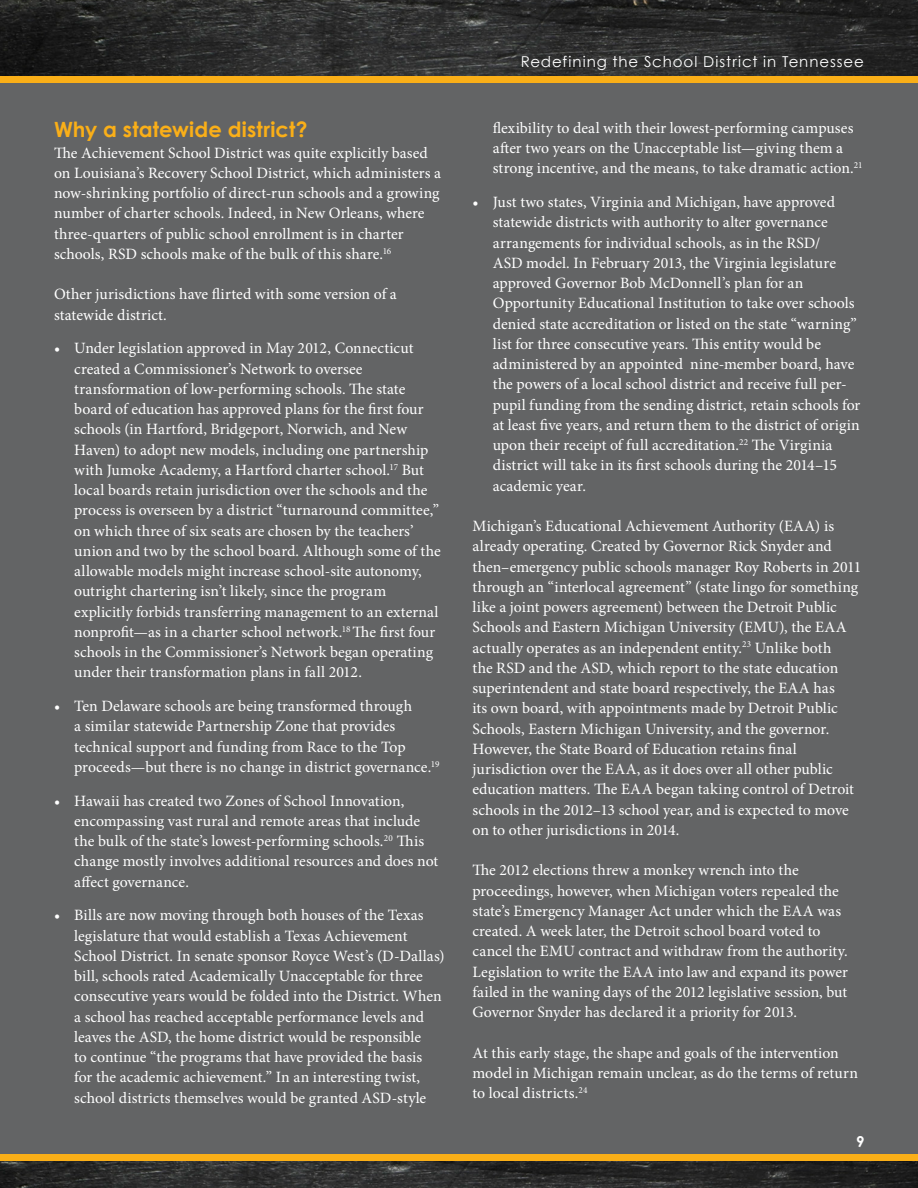
<style>
.page{position:relative;width:918px;height:1188px;background:#fff}
.page>*{position:absolute;margin:0;border:0;box-sizing:border-box;transform-origin:0 0}
.t1{font:700 21px "Century Gothic";letter-spacing:.005em;color:#faaf18}
.t2{font:15.75px/20.2px "Minion Pro";letter-spacing:.005em;color:#fff}
.t3{font:15px "Century Gothic";letter-spacing:.06em;color:#fff}
.t4{font:700 15px "Century Gothic";color:#fff}
</style>
<div class="page">
<div style="left:0;top:83px;width:918px;height:1071px;background:#636465"></div>
<img style="left:0;top:0;width:918px;height:77px">
<img style="left:0;top:1161px;width:918px;height:27px">
<div style="left:0;top:77px;width:918px;height:6px;background:#faaf18"></div>
<div style="left:0;top:1154px;width:918px;height:7px;background:#faaf18"></div>
<p class="t1" style="left:54px;top:116px;width:255px">Why a statewide district?</p>
<p class="t2" style="left:54px;top:142px;width:389px">The Achievement School District was quite explicitly based on Louisiana’s Recovery School District, which administers a now-shrinking portfolio of direct-run schools and a growing number of charter schools. Indeed, in New Orleans, where three-quarters of public school enrollment is in charter schools, RSD schools make of the bulk of this share.<sup>16</sup></p>
<p class="t2" style="left:54px;top:284px;width:344px">Other jurisdictions have flirted with some version of a statewide district.</p>
<p class="t2" style="left:74px;top:338px;width:368px;text-indent:-20px">• Under legislation approved in May 2012, Connecticut created a Commissioner’s Network to oversee transformation of low-performing schools. The state board of education has approved plans for the first four schools (in Hartford, Bridgeport, Norwich, and New Haven) to adopt new models, including one partnership with Jumoke Academy, a Hartford charter school.<sup>17</sup> But local boards retain jurisdiction over the schools and the process is overseen by a district “turnaround committee,” on which three of six seats are chosen by the teachers’ union and two by the school board. Although some of the allowable models might increase school-site autonomy, outright chartering isn’t likely, since the program explicitly forbids transferring management to an external nonprofit—as in a charter school network.<sup>18</sup> The first four schools in the Commissioner’s Network began operating under their transformation plans in fall 2012.</p>
<p class="t2" style="left:74px;top:696px;width:367px;text-indent:-20px">• Ten Delaware schools are being transformed through<br>a similar statewide Partnership Zone that provides technical support and funding from Race to the Top proceeds—but there is no change in district governance.<sup>19</sup></p>
<p class="t2" style="left:74px;top:790px;width:366px;text-indent:-20px">• Hawaii has created two Zones of School Innovation, encompassing vast rural and remote areas that include the bulk of the state’s lowest-performing schools.<sup>20</sup> This change mostly involves additional resources and does not affect governance.</p>
<p class="t2" style="left:74px;top:905px;width:372px;text-indent:-20px">• Bills are now moving through both houses of the Texas legislature that would establish a Texas Achievement School District. In senate sponsor Royce West’s (D-Dallas) bill, schools rated Academically Unacceptable for three consecutive years would be folded into the District. When a school has reached acceptable performance levels and leaves the ASD, the home district would be responsible<br>to continue “the programs that have provided the basis<br>for the academic achievement.” In an interesting twist, school districts themselves would be granted ASD-style</p>
<p class="t3" style="left:521px;top:52px;width:345px">Redefining the School District in Tennessee</p>
<p class="t2" style="left:493px;top:118px;width:371px">flexibility to deal with their lowest-performing campuses after two years on the Unacceptable list—giving them a strong incentive, and the means, to take dramatic action.<sup>21</sup></p>
<p class="t2" style="left:493px;top:192px;width:369px;text-indent:-20px">• Just two states, Virginia and Michigan, have approved statewide districts with authority to alter governance arrangements for individual schools, as in the RSD/<br>ASD model. In February 2013, the Virginia legislature approved Governor Bob McDonnell’s plan for an Opportunity Educational Institution to take over schools denied state accreditation or listed on the state “warning” list for three consecutive years. This entity would be administered by an appointed nine-member board, have the powers of a local school district and receive full per&shy;pupil funding from the sending district, retain schools for at least five years, and return them to the district of origin upon their receipt of full accreditation.<sup>22</sup> The Virginia district will take in its first schools during the 2014–15 academic year.</p>
<p class="t2" style="left:472px;top:516px;width:390px">Michigan’s Educational Achievement Authority (EAA) is already operating. Created by Governor Rick Snyder and then–emergency public schools manager Roy Roberts in 2011 through an “interlocal agreement” (state lingo for something like a joint powers agreement) between the Detroit Public Schools and Eastern Michigan University (EMU), the EAA actually operates as an independent entity.<sup>23</sup> Unlike both<br>the RSD and the ASD, which report to the state education superintendent and state board respectively, the EAA has<br>its own board, with appointments made by Detroit Public Schools, Eastern Michigan University, and the governor.<br>However, the State Board of Education retains final jurisdiction over the EAA, as it does over all other public education matters. The EAA began taking control of Detroit schools in the 2012–13 school year, and is expected to move on to other jurisdictions in 2014.</p>
<p class="t2" style="left:472px;top:860px;width:377px">The 2012 elections threw a monkey wrench into the proceedings, however, when Michigan voters repealed the state’s Emergency Manager Act under which the EAA was created. A week later, the Detroit school board voted to cancel the EMU contract and withdraw from the authority.<br>Legislation to write the EAA into law and expand its power failed in the waning days of the 2012 legislative session, but Governor Snyder has declared it a priority for 2013.</p>
<p class="t2" style="left:472px;top:1043px;width:387px">At this early stage, the shape and goals of the intervention model in Michigan remain unclear, as do the terms of return to local districts.<sup>24</sup></p>
<p class="t4" style="left:856px;top:1132px;width:10px">9</p>
</div>
